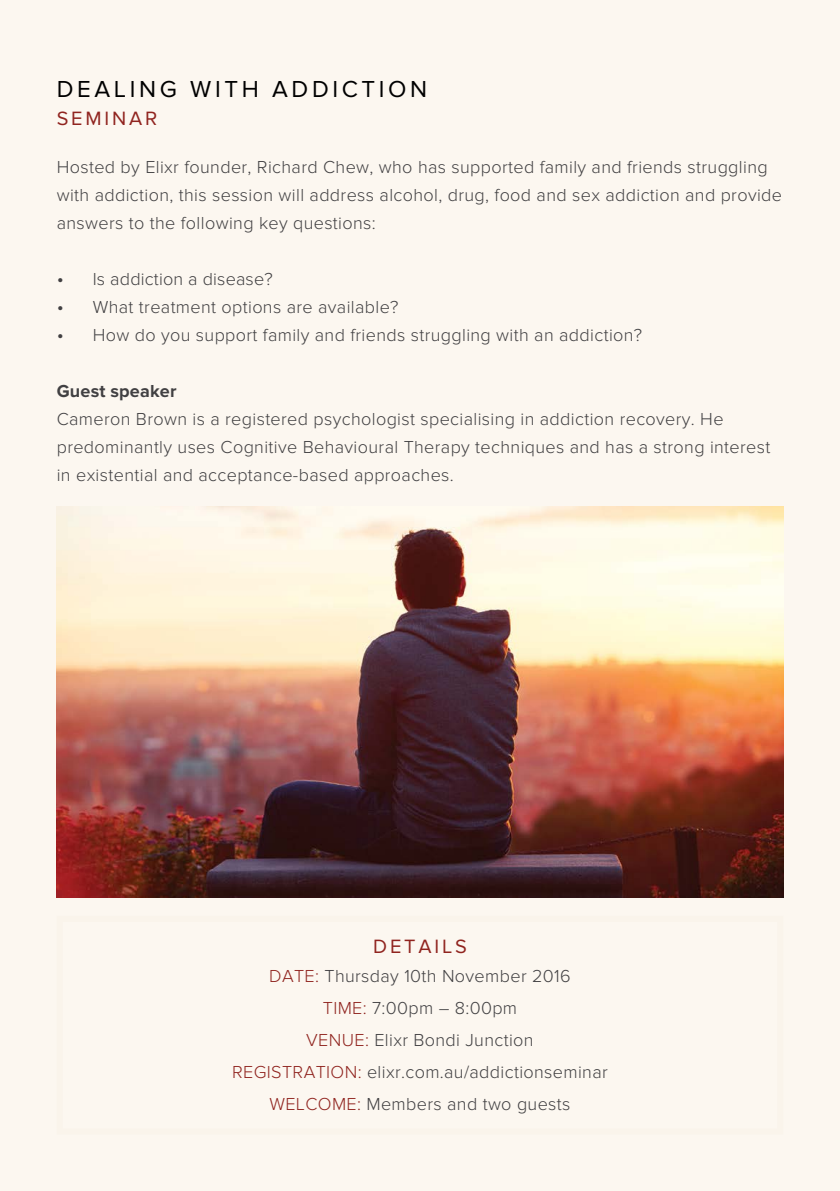
<style>
.page{position:relative;width:840px;height:1191px;background:#fff}
.page>*{position:absolute;margin:0;border:0;box-sizing:border-box;transform-origin:0 0}
.t1{font:24px "Proxima Nova";letter-spacing:.15em;color:#000}
.t2{font:20px "Proxima Nova";letter-spacing:.14em;color:#90241f}
.t3{font:300 18px/28px "Proxima Nova";letter-spacing:.02em;color:#414042}
.t4{font:700 18px "Proxima Nova";letter-spacing:.01em;color:#414042}
.s1{font-size:20px}
.s2{color:#90241f}
</style>
<div class="page">
<div style="left:0;top:0;width:839px;height:1191px;background:#fcf7f0"></div>
<img style="left:57px;top:506px;width:725px;height:391px">
<h1 class="t1" style="left:57px;top:76px;width:372px">DEALING WITH ADDICTION</h1>
<p class="t2" style="left:57px;top:107px;width:102px">SEMINAR</p>
<p class="t3" style="left:57px;top:153px;width:726px">Hosted by Elixr founder, Richard Chew, who has supported family and friends struggling with addiction, this session will address alcohol, drug, food and sex addiction and provide answers to the following key questions:</p>
<p class="t3" style="left:57px;top:265px;width:217px"><span class="s1">•</span> Is addiction a disease?</p>
<p class="t3" style="left:57px;top:293px;width:343px"><span class="s1">•</span> What treatment options are available?</p>
<p class="t3" style="left:57px;top:321px;width:586px"><span class="s1">•</span> How do you support family and friends struggling with an addiction?</p>
<p class="t4" style="left:57px;top:381px;width:121px">Guest speaker</p>
<p class="t3" style="left:57px;top:405px;width:714px">Cameron Brown is a registered psychologist specialising in addiction recovery. He predominantly uses Cognitive Behavioural Therapy techniques and has a strong interest in existential and acceptance-based approaches.</p>
<p class="t2" style="left:373px;top:934px;width:95px">DETAILS</p>
<p class="t3" style="left:232px;top:960px;width:377px;line-height:32px;text-align:center"><span class="s2">DATE:</span> Thursday 10th November 2016<br><span class="s2">TIME:</span> 7:00pm – 8:00pm<br><span class="s2">VENUE:</span> Elixr Bondi Junction<br><span class="s2">REGISTRATION:</span> elixr.com.au/addictionseminar <span class="s2">WELCOME:</span> Members and two guests</p>
</div>
